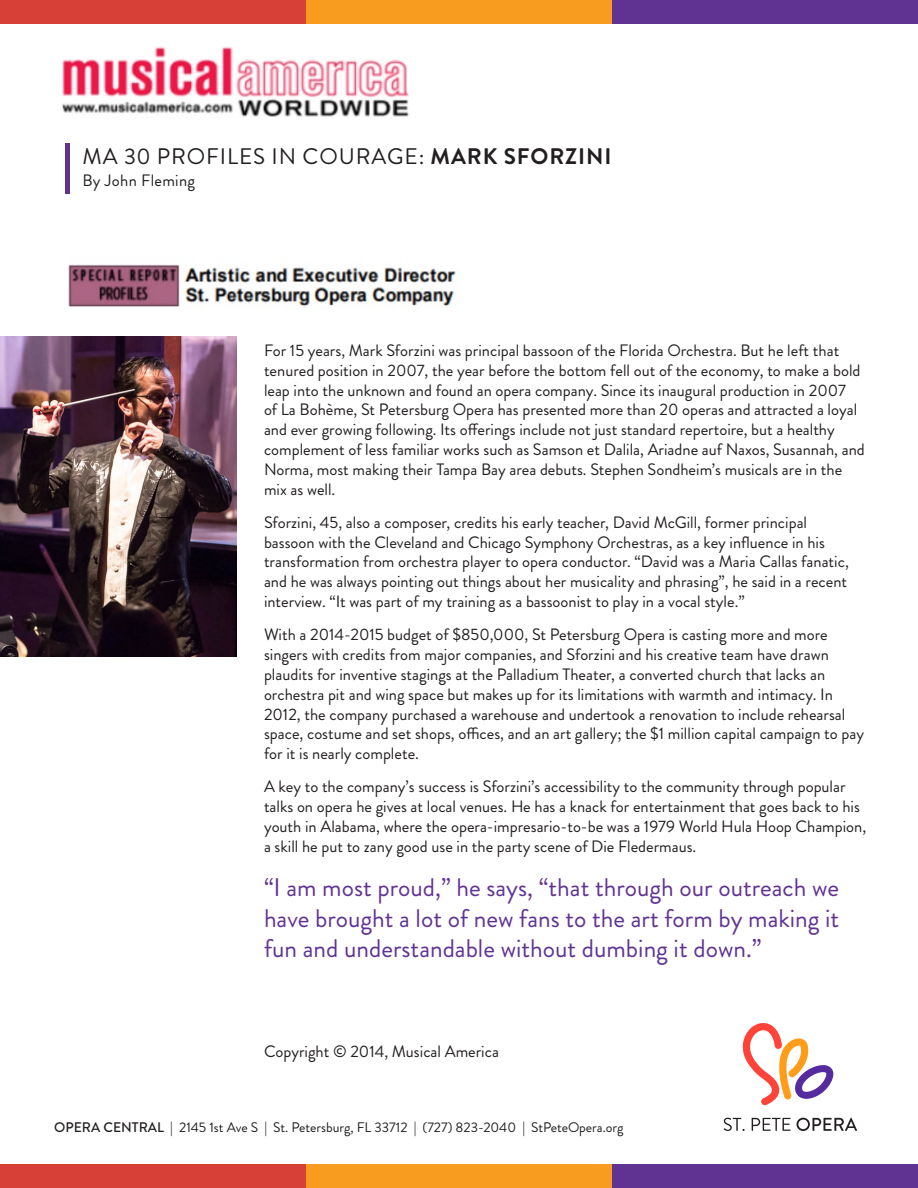
<style>
.page{position:relative;width:918px;height:1188px;background:#fff}
.page>*{position:absolute;margin:0;border:0;box-sizing:border-box;transform-origin:0 0}
.t1{font:25.5px/30.6px "Brandon Grotesque";color:#603393;text-align:justify}
.t2{font:22.5px "Brandon Grotesque";letter-spacing:.04em;color:#231f20}
.Body_Copy{font:16.5px/19.8px "Brandon Grotesque";color:#231f20}
.Body_Copy-2{font:16.5px "Brandon Grotesque";letter-spacing:.02em;color:#231f20}
.t3{font:13.8px "Brandon Grotesque";color:#231f20}
.s1{font-weight:700}
.s2{font-weight:500}
</style>
<div class="page">
<div style="left:0;top:1164px;width:306px;height:24px;background:#d74036"></div>
<div style="left:0;top:0;width:306px;height:24px;background:#d74036"></div>
<div style="left:306px;top:1164px;width:306px;height:24px;background:#f89c20"></div>
<div style="left:306px;top:0;width:306px;height:24px;background:#f89c20"></div>
<div style="left:612px;top:1164px;width:306px;height:24px;background:#603393"></div>
<div style="left:612px;top:0;width:306px;height:24px;background:#603393"></div>
<svg style="left:724px;top:1118px;width:21px;height:13px"></svg>
<svg style="left:752px;top:1118px;width:38px;height:13px"></svg>
<svg style="left:797px;top:1118px;width:60px;height:13px"></svg>
<svg style="left:742px;top:1023px;width:91px;height:82px"></svg>
<img style="left:62px;top:46px;width:395px;height:261px">
<img style="left:0;top:336px;width:237px;height:321px">
<div style="left:48px;top:129px;width:549px;height:120px;background:#fff"></div>
<hr style="left:66px;top:143px;width:4px;height:51px;background:#603393">
<p class="t2" style="left:83px;top:141px;width:530px">MA 30 PROFILES IN COURAGE: <span class="s1">MARK SFORZINI</span></p>
<p class="Body_Copy-2" style="left:82px;top:169px;width:114px">By John Fleming</p>
<p class="Body_Copy" style="left:264px;top:341px;width:602px">For 15 years, Mark Sforzini was principal bassoon of the Florida Orchestra. But he left that tenured position in 2007, the year before the bottom fell out of the economy, to make a bold leap into the unknown and found an opera company. Since its inaugural production in 2007<br>of La Bohème, St Petersburg Opera has presented more than 20 operas and attracted a loyal and ever growing following. Its offerings include not just standard repertoire, but a healthy complement of less familiar works such as Samson et Dalila, Ariadne auf Naxos, Susannah, and Norma, most making their Tampa Bay area debuts. Stephen Sondheim’s musicals are in the mix as well.</p>
<p class="Body_Copy" style="left:264px;top:513px;width:586px">Sforzini, 45, also a composer, credits his early teacher, David McGill, former principal bassoon with the Cleveland and Chicago Symphony Orchestras, as a key influence in his transformation from orchestra player to opera conductor. “David was a Maria Callas fanatic, and he was always pointing out things about her musicality and phrasing”, he said in a recent interview. “It was part of my training as a bassoonist to play in a vocal style.”</p>
<p class="Body_Copy" style="left:264px;top:625px;width:602px">With a 2014-2015 budget of $850,000, St Petersburg Opera is casting more and more singers with credits from major companies, and Sforzini and his creative team have drawn plaudits for inventive stagings at the Palladium Theater, a converted church that lacks an orchestra pit and wing space but makes up for its limitations with warmth and intimacy. In 2012, the company purchased a warehouse and undertook a renovation to include rehearsal space, costume and set shops, offices, and an art gallery; the $1 million capital campaign to pay for it is nearly complete.</p>
<p class="Body_Copy" style="left:264px;top:777px;width:604px">A key to the company’s success is Sforzini’s accessibility to the community through popular talks on opera he gives at local venues. He has a knack for entertainment that goes back to his youth in Alabama, where the opera-impresario-to-be was a 1979 World Hula Hoop Champion, a skill he put to zany good use in the party scene of Die Fledermaus.</p>
<p class="t1" style="left:264px;top:872px;width:577px">“I am most proud,” he says, “that through our outreach we have brought a lot of new fans to the art form by making it fun and understandable without dumbing it down.”</p>
<p class="Body_Copy" style="left:264px;top:1042px;width:236px">Copyright © 2014, Musical America</p>
<p class="t3" style="left:54px;top:1118px;width:571px"><span class="s2">OPERA CENTRAL</span> | 2145 1st Ave S | St. Petersburg, FL 33712 | (727) 823-2040 | StPeteOpera.org</p>
</div>
